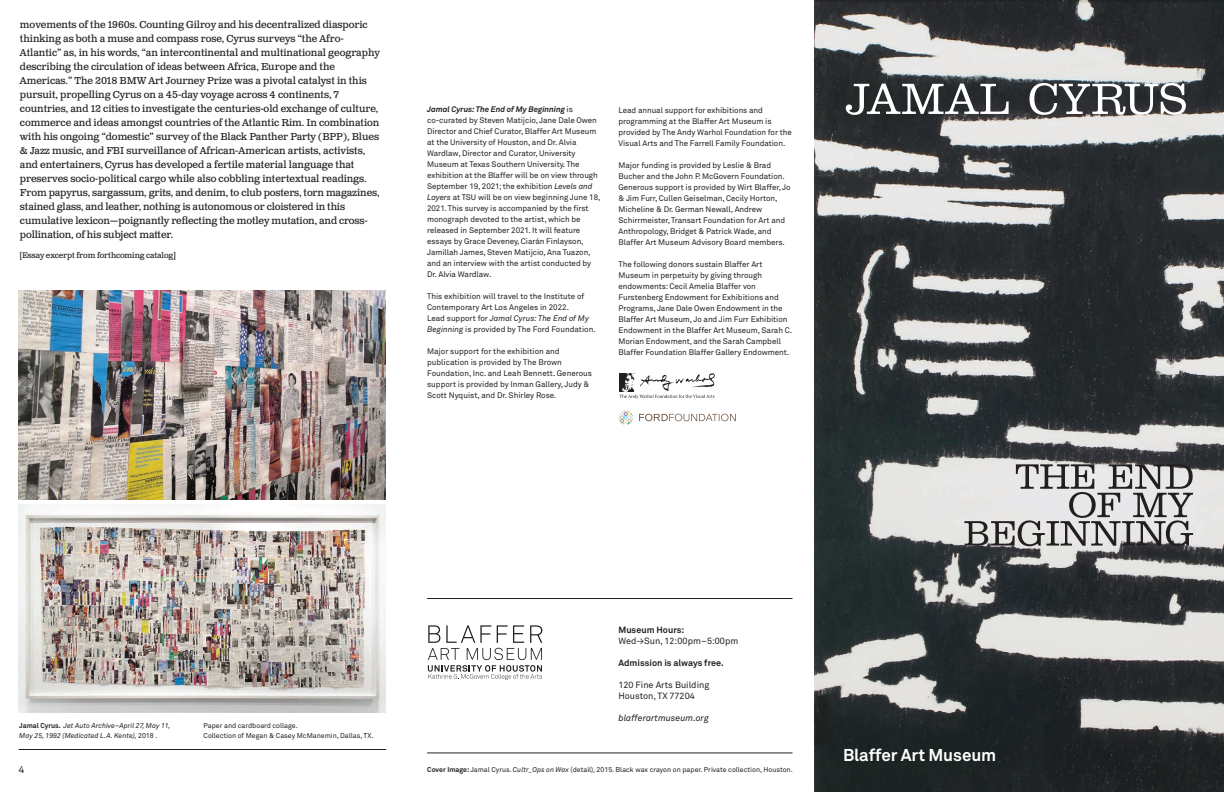
<style>
.page{position:relative;width:1224px;height:792px;background:#fff}
.page>*{position:absolute;margin:0;border:0;box-sizing:border-box;transform-origin:0 0}
.t1{font:700 17px "Akkurat";letter-spacing:-.005em;color:#fff}
.t2{font:10px/14px "Clarendon Text Pro";letter-spacing:-.005em;color:#231f20}
.t3{font:10px "Akkurat";color:#231f20}
.t4{font:9px/11px "Akkurat";color:#231f20}
.t5{font:700 9px "Akkurat";color:#231f20}
.t6{font:italic 9px "Akkurat";color:#231f20}
.t7{font:8px/11px "Akkurat";letter-spacing:-.005em;color:#231f20}
.t8{font:8px "Clarendon Text Pro";letter-spacing:-.015em;color:#231f20}
.t9{font:7px/10px "Akkurat";color:#231f20}
.t10{font:italic 7px/10px "Akkurat";color:#231f20}
.s1{font-weight:700;font-style:italic}
.s2{font-style:italic}
.s3{font-weight:700;font-style:normal}
.s4{font-style:normal}
.s5{font-weight:700}
</style>
<div class="page">
<img style="left:815px;top:0;width:409px;height:792px">
<svg style="left:846px;top:84px;width:163px;height:31px"></svg>
<svg style="left:1030px;top:83px;width:156px;height:32px"></svg>
<svg style="left:964px;top:464px;width:229px;height:82px;background:#b8b7b7"></svg>
<svg style="left:428px;top:625px;width:114px;height:55px"></svg>
<img style="left:619px;top:373px;width:1px;height:18px">
<svg style="left:620px;top:373px;width:95px;height:26px"></svg>
<svg style="left:639px;top:414px;width:97px;height:7px"></svg>
<svg style="left:619px;top:410px;width:14px;height:15px"></svg>
<hr style="left:427px;top:753px;width:365px;height:1px;background:#231f20">
<hr style="left:427px;top:598px;width:365px;height:1px;background:#231f20">
<img style="left:19px;top:504px;width:367px;height:209px">
<img style="left:19px;top:291px;width:367px;height:209px">
<hr style="left:19px;top:749px;width:367px;height:1px;background:#231f20">
<p class="t2" style="left:20px;top:18px;width:361px">movements of the 1960s. Counting Gilroy and his decentralized diasporic thinking as both a muse and compass rose, Cyrus surveys “the Afro-Atlantic” as, in his words, “an intercontinental and multinational geography describing the circulation of ideas between Africa, Europe and the Americas.” The 2018 BMW Art Journey Prize was a pivotal catalyst in this pursuit, propelling Cyrus on a 45-day voyage across 4 continents, 7 countries, and 12 cities to investigate the centuries-old exchange of culture, commerce and ideas amongst countries of the Atlantic Rim. In combination with his ongoing “domestic” survey of the Black Panther Party (BPP), Blues &amp; Jazz music, and FBI surveillance of African-American artists, activists, and entertainers, Cyrus has developed a fertile material language that preserves socio-political cargo while also cobbling intertextual readings.<br>From papyrus, sargassum, grits, and denim, to club posters, torn magazines, stained glass, and leather, nothing is autonomous or cloistered in this cumulative lexicon—poignantly reflecting the motley mutation, and cross&shy;pollination, of his subject matter.</p>
<p class="t8" style="left:20px;top:250px;width:157px">[Essay excerpt from forthcoming catalog]</p>
<p class="t7" style="left:427px;top:104px;width:175px"><span class="s1">Jamal Cyrus: The End of My Beginning</span> is co-curated by Steven Matijcio, Jane Dale Owen Director and Chief Curator, Blaffer Art Museum at the University of Houston, and Dr. Alvia Wardlaw, Director and Curator, University Museum at Texas Southern University. The exhibition at the Blaffer will be on view through September 19, 2021; the exhibition <span class="s2">Levels and Layers</span> at TSU will be on view beginning June 18, 2021. This survey is accompanied by the first monograph devoted to the artist, which be released in September 2021. It will feature essays by Grace Deveney, Ciarán Finlayson, Jamillah James, Steven Matijcio, Ana Tuazon, and an interview with the artist conducted by Dr. Alvia Wardlaw.</p>
<p class="t7" style="left:427px;top:291px;width:170px">This exhibition will travel to the Institute of Contemporary Art Los Angeles in 2022.<br>Lead support for <span class="s2">Jamal Cyrus: The End of My Beginning</span> is provided by The Ford Foundation.</p>
<p class="t7" style="left:427px;top:346px;width:166px">Major support for the exhibition and publication is provided by The Brown Foundation, Inc. and Leah Bennett. Generous support is provided by Inman Gallery, Judy &amp; Scott Nyquist, and Dr. Shirley Rose.</p>
<p class="t7" style="left:619px;top:104px;width:175px">Lead annual support for exhibitions and programming at the Blaffer Art Museum is provided by The Andy Warhol Foundation for the Visual Arts and The Farrell Family Foundation.</p>
<p class="t7" style="left:619px;top:159px;width:174px">Major funding is provided by Leslie &amp; Brad Bucher and the John P. McGovern Foundation.<br>Generous support is provided by Wirt Blaffer, Jo &amp; Jim Furr, Cullen Geiselman, Cecily Horton, Micheline &amp; Dr. German Newall, Andrew Schirrmeister, Transart Foundation for Art and Anthropology, Bridget &amp; Patrick Wade, and Blaffer Art Museum Advisory Board members.</p>
<p class="t7" style="left:619px;top:258px;width:175px">The following donors sustain Blaffer Art Museum in perpetuity by giving through endowments: Cecil Amelia Blaffer von Furstenberg Endowment for Exhibitions and Programs, Jane Dale Owen Endowment in the Blaffer Art Museum, Jo and Jim Furr Exhibition Endowment in the Blaffer Art Museum, Sarah C.<br>Morian Endowment, and the Sarah Campbell Blaffer Foundation Blaffer Gallery Endowment.</p>
<p class="t10" style="left:19px;top:721px;width:153px"><span class="s3">Jamal Cyrus.</span> Jet Auto Archive–April 27, May 11,<br>May 25, 1992 (Medicated L.A. Kente), <span class="s4">2018 .</span></p>
<p class="t9" style="left:204px;top:721px;width:171px">Paper and cardboard collage.<br>Collection of Megan &amp; Casey McManemin, Dallas, TX.</p>
<p class="t3" style="left:19px;top:764px;width:7px">4</p>
<p class="t5" style="left:618px;top:624px;width:67px">Museum Hours:</p>
<p class="t4" style="left:618px;top:636px;width:122px">Wed→Sun, 12:00pm–5:00pm</p>
<p class="t5" style="left:618px;top:657px;width:107px">Admission is always free.</p>
<p class="t4" style="left:618px;top:680px;width:92px">120 Fine Arts Building<br>Houston, TX 77204</p>
<p class="t6" style="left:618px;top:713px;width:92px">blafferartmuseum.org</p>
<p class="t9" style="left:427px;top:765px;width:367px"><span class="s5">Cover Image:</span> Jamal Cyrus. <span class="s2">Cultr_Ops on Wax</span> (detail)<span class="s2">,</span> 2015. Black wax crayon on paper. Private collection, Houston.</p>
<h1 class="t1" style="left:843px;top:744px;width:155px">Blaffer Art Museum</h1>
</div>
